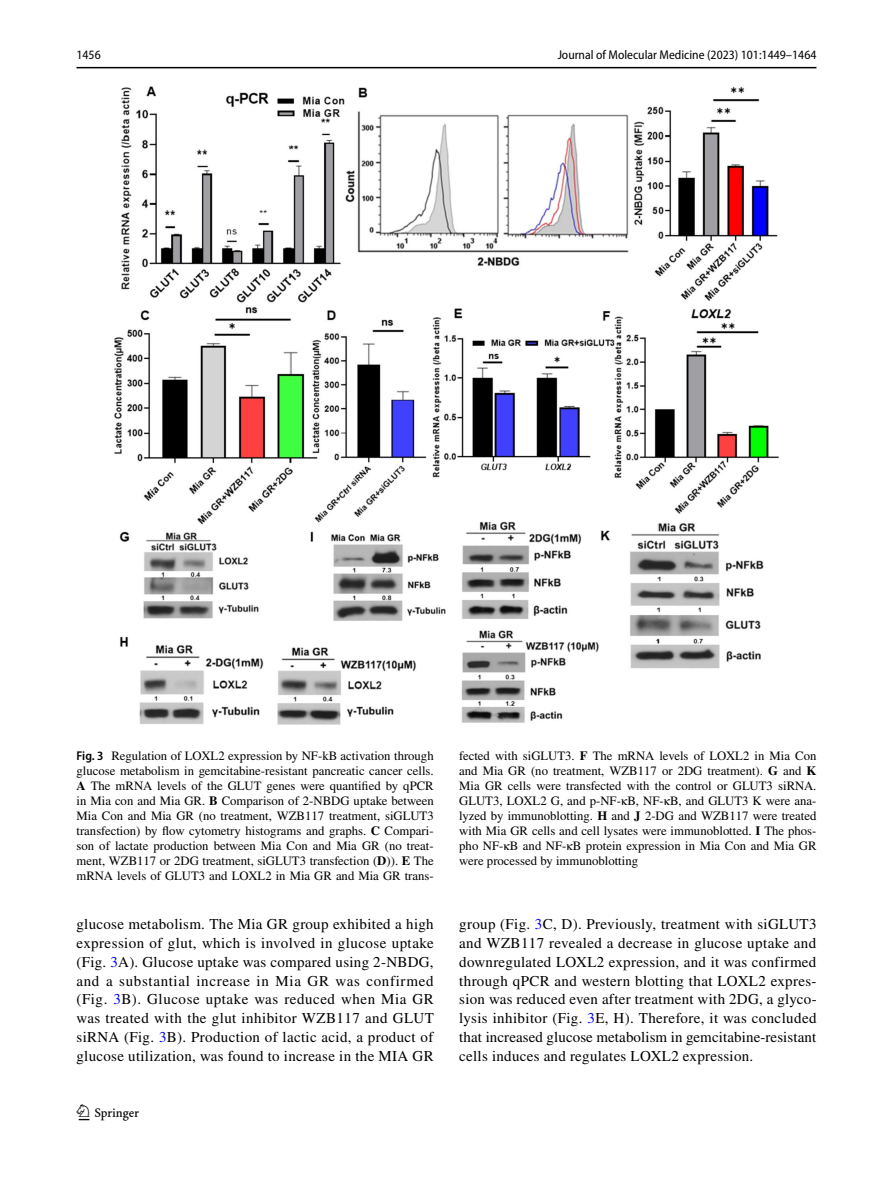
<style>
.page{position:relative;width:893px;height:1187px;background:#fff}
.page>*{position:absolute;margin:0;border:0;box-sizing:border-box;transform-origin:0 0}
.t1{font:22.5px "Springnew Regular 2";color:#000}
.t2{font:15px/18.8px "STIX";letter-spacing:.02em;color:#000;text-align:justify}
.t3{font:12.75px/15px "STIX";color:#000;text-align:justify}
.t4{font:semi-condensed 12.75px "Myriad Pro";color:#000}
.s1{font-family:"Myriad Pro";font-weight:600;font-stretch:semi-condensed}
.s2{font-weight:700}
.s3{color:#00f}
</style>
<div class="page">
<hr style="left:77px;top:67px;width:739px;height:1px;background:#000">
<img style="left:115px;top:87px;width:663px;height:637px">
<p class="t4" style="left:77px;top:48px;width:26px">1456</p>
<p class="t4" style="left:558px;top:48px;width:260px">Journal of Molecular Medicine (2023) 101:1449–1464</p>
<p class="t3" style="left:77px;top:749px;width:359px"><span class="s1">Fig. 3</span> Regulation of LOXL2 expression by NF-kB activation through glucose metabolism in gemcitabine-resistant pancreatic cancer cells.<br><span class="s2">A</span> The mRNA levels of the GLUT genes were quantified by qPCR in Mia con and Mia GR. <span class="s2">B</span> Comparison of 2-NBDG uptake between Mia Con and Mia GR (no treatment, WZB117 treatment, siGLUT3 transfection) by flow cytometry histograms and graphs. <span class="s2">C</span> Compari&shy;son of lactate production between Mia Con and Mia GR (no treat&shy;ment, WZB117 or 2DG treatment, siGLUT3 transfection (<span class="s2">D</span>)). <span class="s2">E</span> The mRNA levels of GLUT3 and LOXL2 in Mia GR and Mia GR trans-</p>
<p class="t3" style="left:459px;top:748px;width:359px">fected with siGLUT3. <span class="s2">F</span> The mRNA levels of LOXL2 in Mia Con and Mia GR (no treatment, WZB117 or 2DG treatment). <span class="s2">G</span> and <span class="s2">K </span>Mia GR cells were transfected with the control or GLUT3 siRNA.<br>GLUT3, LOXL2 G, and p-NF-κB, NF-κB, and GLUT3 K were ana&shy;lyzed by immunoblotting. <span class="s2">H</span> and <span class="s2">J</span> 2-DG and WZB117 were treated with Mia GR cells and cell lysates were immunoblotted. <span class="s2">I</span> The phos&shy;pho NF-κB and NF-κB protein expression in Mia Con and Mia GR were processed by immunoblotting</p>
<p class="t2" style="left:77px;top:915px;width:359px">glucose metabolism. The Mia GR group exhibited a high expression of glut, which is involved in glucose uptake (Fig. <span class="s3">3</span>A). Glucose uptake was compared using 2-NBDG, and a substantial increase in Mia GR was confirmed (Fig. <span class="s3">3</span>B). Glucose uptake was reduced when Mia GR was treated with the glut inhibitor WZB117 and GLUT siRNA (Fig. <span class="s3">3</span>B). Production of lactic acid, a product of glucose utilization, was found to increase in the MIA GR</p>
<p class="t2" style="left:459px;top:915px;width:359px">group (Fig. <span class="s3">3</span>C, D). Previously, treatment with siGLUT3 and WZB117 revealed a decrease in glucose uptake and downregulated LOXL2 expression, and it was confirmed through qPCR and western blotting that LOXL2 expres&shy;sion was reduced even after treatment with 2DG, a glyco&shy;lysis inhibitor (Fig. <span class="s3">3</span>E, H). Therefore, it was concluded that increased glucose metabolism in gemcitabine-resistant cells induces and regulates LOXL2 expression.</p>
<h1 class="t1" style="left:79px;top:1104px;width:62px">1 3</h1>
</div>
